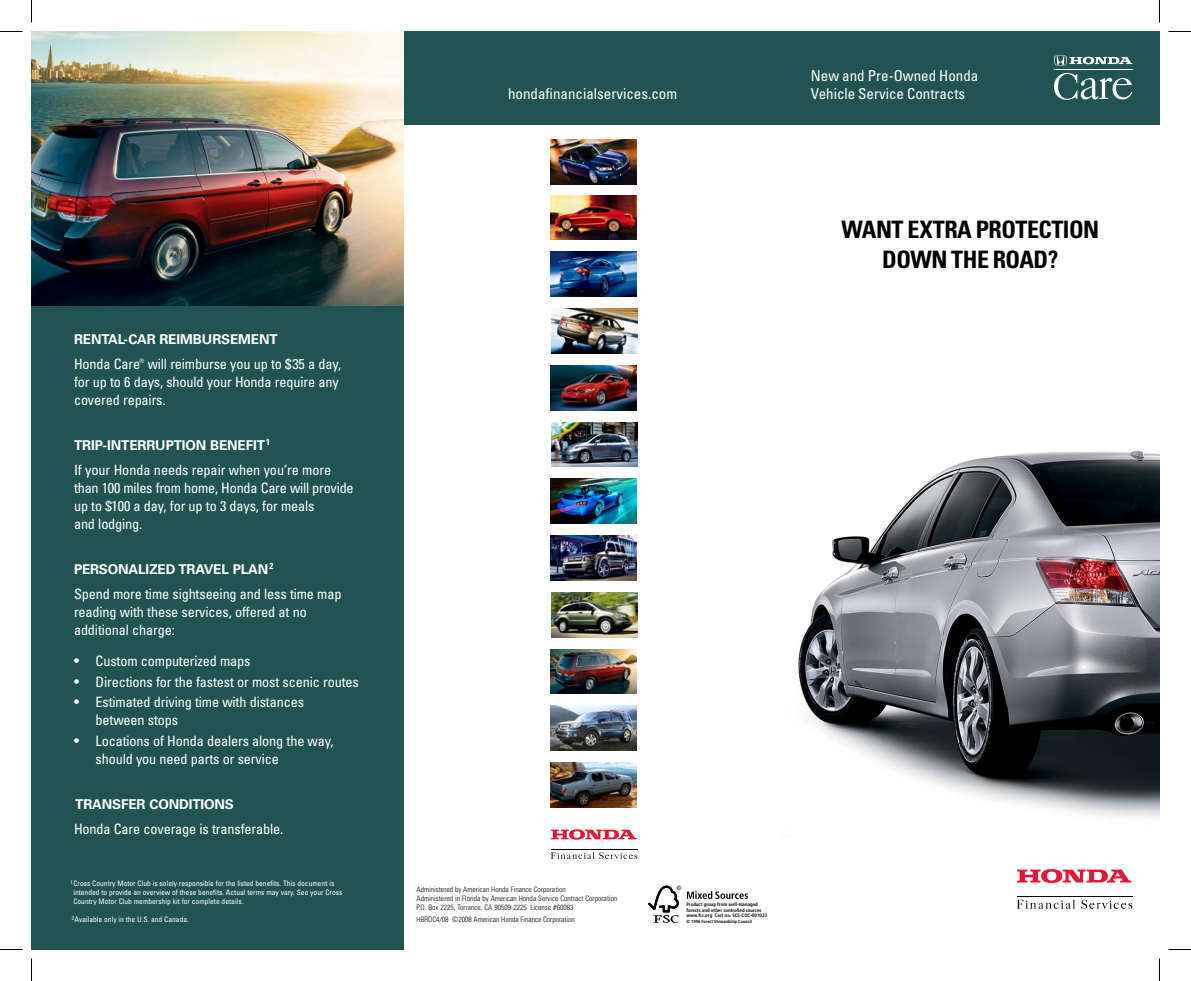
<style>
.page{position:relative;width:1191px;height:981px;background:#fff}
.page>*{position:absolute;margin:0;border:0;box-sizing:border-box;transform-origin:0 0}
.t1{font:700 condensed 24px/30px "Univers";letter-spacing:-.02em;color:#000;text-align:center}
.t2{font:condensed 15px/18px "Univers";color:#fff}
.t3{font:condensed 14.25px/18px "Univers";letter-spacing:-.01em;color:#fff}
.t4{font:700 13.5px "Univers";letter-spacing:-.01em;color:#fff}
.t5{font:condensed 7.5px/9px "Univers";color:#fff}
.t6{font:300 condensed 7.5px/9px "Univers";letter-spacing:.005em;color:#000}
.t7{font:condensed 6.15px "Univers";color:#fff}
.t8{font:700 condensed 4.95px/5.4px "Frutiger";color:#000}
.t9{font:700 condensed 4.5px "Frutiger";color:#000}
.s1{font-size:15px}
</style>
<div class="page">
<svg style="left:551px;top:829px;width:85px;height:11px"></svg>
<svg style="left:551px;top:852px;width:86px;height:7px"></svg>
<hr style="left:551px;top:850px;width:86px;height:1px;background:#000">
<img style="left:798px;top:450px;width:361px;height:369px">
<div style="left:32px;top:32px;width:1127px;height:92px;background:#215352"></div>
<hr style="left:1053px;top:69px;width:79px;height:1px;background:#fff">
<svg style="left:1054px;top:55px;width:78px;height:11px"></svg>
<svg style="left:1054px;top:73px;width:78px;height:27px"></svg>
<div style="left:32px;top:32px;width:371px;height:918px;background:#215352"></div>
<img style="left:32px;top:32px;width:371px;height:274px">
<svg style="left:648px;top:886px;width:100px;height:37px"></svg>
<img style="left:550px;top:140px;width:87px;height:45px">
<img style="left:550px;top:195px;width:87px;height:45px">
<img style="left:550px;top:252px;width:87px;height:45px">
<img style="left:550px;top:365px;width:87px;height:45px">
<img style="left:551px;top:422px;width:86px;height:45px">
<img style="left:550px;top:479px;width:87px;height:45px">
<img style="left:550px;top:536px;width:87px;height:44px">
<img style="left:550px;top:649px;width:87px;height:45px">
<img style="left:551px;top:592px;width:86px;height:45px">
<img style="left:550px;top:706px;width:87px;height:45px">
<img style="left:550px;top:762px;width:87px;height:45px">
<img style="left:551px;top:309px;width:86px;height:45px">
<svg style="left:1017px;top:869px;width:114px;height:14px"></svg>
<svg style="left:1016px;top:900px;width:58px;height:9px"></svg>
<svg style="left:1081px;top:900px;width:51px;height:9px"></svg>
<hr style="left:1016px;top:896px;width:116px;height:1px;background:#000">
<svg style="left:0;top:31px;width:22px;height:1px"></svg>
<svg style="left:1168px;top:31px;width:22px;height:1px"></svg>
<svg style="left:0;top:949px;width:22px;height:1px"></svg>
<svg style="left:1168px;top:949px;width:22px;height:1px"></svg>
<svg style="left:31px;top:0;width:1px;height:22px"></svg>
<svg style="left:31px;top:958px;width:1px;height:23px"></svg>
<p class="t4" style="left:74px;top:332px;width:205px">RENTAL-CAR REIMBURSEMENT</p>
<p class="t3" style="left:74px;top:355px;width:68px">Honda Care</p>
<p class="t7" style="left:140px;top:356px;width:6px">®</p>
<p class="t3" style="left:74px;top:355px;width:269px;text-indent:74px">will reimburse you up to $35 a day, for up to 6 days, should your Honda require any covered repairs.</p>
<p class="t4" style="left:74px;top:437px;width:197px">TRIP-INTERRUPTION BENEFIT<sup>1</sup></p>
<p class="t3" style="left:74px;top:461px;width:281px">If your Honda needs repair when you’re more than 100 miles from home, Honda Care will provide up to $100 a day, for up to 3 days, for meals<br>and lodging.</p>
<p class="t4" style="left:74px;top:561px;width:201px">PERSONALIZED TRAVEL PLAN<sup>2</sup></p>
<p class="t3" style="left:74px;top:584px;width:269px">Spend more time sightseeing and less time map reading with these services, offered at no additional charge:</p>
<p class="t3" style="left:74px;top:652px;width:178px"><span class="s1">•</span> Custom computerized maps</p>
<p class="t3" style="left:74px;top:672px;width:286px"><span class="s1">•</span> Directions for the fastest or most scenic routes</p>
<p class="t3" style="left:96px;top:693px;width:210px;text-indent:-22px"><span class="s1">•</span> Estimated driving time with distances between stops</p>
<p class="t3" style="left:96px;top:732px;width:239px;text-indent:-22px"><span class="s1">•</span> Locations of Honda dealers along the way, should you need parts or service</p>
<p class="t4" style="left:75px;top:796px;width:27px">TRANSFE</p>
<p class="t4" style="left:137px;top:796px;width:32px">R CONDITIONS</p>
<p class="t3" style="left:74px;top:820px;width:211px">Honda Care coverage is transferable.</p>
<p class="t5" style="left:73px;top:879px;width:271px;text-indent:-3px"><sup>1</sup>Cross Country Motor Club is solely responsible for the listed benefits. This document is intended to provide an overview of these benefits. Actual terms may vary. See your Cross<br>Country Motor Club membership kit for complete details.</p>
<p class="t5" style="left:72px;top:915px;width:118px"><sup>2</sup>Available only in the U.S. and Canada.</p>
<p class="t2" style="left:508px;top:85px;width:171px">hondafinancialservices.com</p>
<p class="t2" style="left:810px;top:67px;width:169px">New and Pre-Owned Honda<br>Vehicle Service Contracts</p>
<h1 class="t1" style="left:841px;top:214px;width:259px">WANT EXTRA PROTECTION<br>DOWN THE ROAD?</h1>
<p class="t6" style="left:416px;top:885px;width:202px">Administered by American Honda Finance Corporation<br>Administered in Florida by American Honda Service Contract Corporation<br>P.O. Box 2225, Torrance, CA 90509-2225 License #60083</p>
<p class="t6" style="left:416px;top:915px;width:160px">HBROC4/08 ©2008 American Honda Finance Corporation</p>
<p class="t8" style="left:686px;top:902px;width:82px">Product group from well-managed forests and other controlled sources www.fsc.org Cert no. SCS-COC-001023</p>
<p class="t9" style="left:686px;top:918px;width:67px">© 1996 Forest Stewardship Council</p>
</div>
